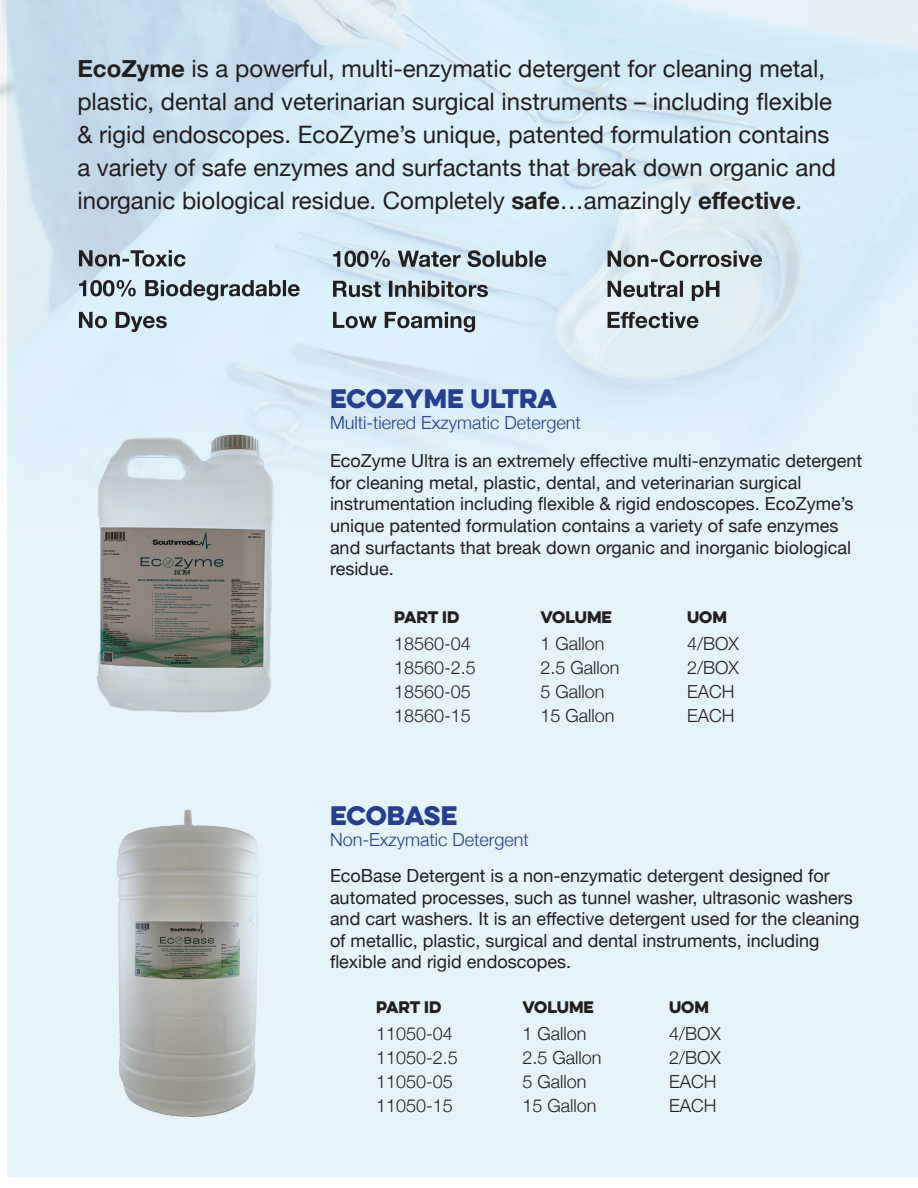
<style>
.page{position:relative;width:918px;height:1188px;background:#fff}
.page>*{position:absolute;margin:0;border:0;box-sizing:border-box;transform-origin:0 0}
.t1{font:24px/33px "Helvetica Neue";color:#231f20}
.t2{font:24px "Eveleth Clean";color:#253f8e}
.t3{font:18px/21.6px "Helvetica Neue";color:#231f20}
.t4{font:300 18px/24px "Helvetica Neue";color:#231f20}
.t5{font:300 18px "Helvetica Neue";color:#253f8e}
.t6{font:15px "Eveleth Clean";color:#231f20}
.s1{font-weight:700}
</style>
<div class="page">
<div style="left:7px;top:529px;width:911px;height:648px;background:#e5f3fb"></div>
<img style="left:80px;top:424px;width:206px;height:292px">
<img style="left:69px;top:792px;width:228px;height:332px">
<svg style="left:79px;top:250px;width:107px;height:17px"></svg>
<svg style="left:79px;top:280px;width:221px;height:21px"></svg>
<svg style="left:79px;top:312px;width:88px;height:20px"></svg>
<svg style="left:333px;top:250px;width:213px;height:17px"></svg>
<svg style="left:333px;top:281px;width:155px;height:16px"></svg>
<svg style="left:333px;top:312px;width:142px;height:20px"></svg>
<svg style="left:608px;top:250px;width:154px;height:17px"></svg>
<svg style="left:608px;top:281px;width:111px;height:20px"></svg>
<svg style="left:608px;top:312px;width:90px;height:16px"></svg>
<p class="t1" style="left:77px;top:54px;width:760px"><span class="s1">EcoZyme</span> is a powerful, multi-enzymatic detergent for cleaning metal, plastic, dental and veterinarian surgical instruments – including flexible &amp; rigid endoscopes. EcoZyme’s unique, patented formulation contains a variety of safe enzymes and surfactants that break down organic and inorganic biological residue. Completely <span class="s1">safe</span>…amazingly <span class="s1">effective</span>.</p>
<h1 class="t2" style="left:330px;top:380px;width:229px">ECOZYME ULTRA</h1>
<p class="t5" style="left:330px;top:409px;width:252px">Multi-tiered Exzymatic Detergent</p>
<p class="t3" style="left:330px;top:451px;width:534px">EcoZyme Ultra is an extremely effective multi-enzymatic detergent for cleaning metal, plastic, dental, and veterinarian surgical instrumentation including flexible &amp; rigid endoscopes. EcoZyme’s unique patented formulation contains a variety of safe enzymes and surfactants that break down organic and inorganic biological residue.</p>
<p class="t6" style="left:394px;top:606px;width:67px">PART ID</p>
<p class="t4" style="left:394px;top:631px;width:83px">18560-04<br>18560-2.5<br>18560-05<br>18560-15</p>
<p class="t6" style="left:541px;top:606px;width:73px">VOLUME</p>
<p class="t4" style="left:541px;top:631px;width:81px">1 Gallon<br>2.5 Gallon<br>5 Gallon<br>15 Gallon</p>
<h1 class="t2" style="left:330px;top:797px;width:129px">ECOBASE</h1>
<p class="t5" style="left:330px;top:825px;width:200px">Non-Exzymatic Detergent</p>
<p class="t6" style="left:687px;top:606px;width:41px">UOM</p>
<p class="t4" style="left:687px;top:631px;width:53px">4/BOX<br>2/BOX<br>EACH<br>EACH</p>
<p class="t3" style="left:330px;top:866px;width:531px">EcoBase Detergent is a non-enzymatic detergent designed for automated processes, such as tunnel washer, ultrasonic washers and cart washers. It is an effective detergent used for the cleaning of metallic, plastic, surgical and dental instruments, including flexible and rigid endoscopes.</p>
<p class="t6" style="left:376px;top:996px;width:67px">PART ID</p>
<p class="t4" style="left:376px;top:1020px;width:83px">11050-04<br>11050-2.5<br>11050-05<br>11050-15</p>
<p class="t6" style="left:523px;top:996px;width:73px">VOLUME</p>
<p class="t4" style="left:523px;top:1020px;width:81px">1 Gallon<br>2.5 Gallon<br>5 Gallon<br>15 Gallon</p>
<p class="t6" style="left:669px;top:996px;width:41px">UOM</p>
<p class="t4" style="left:669px;top:1020px;width:53px">4/BOX<br>2/BOX<br>EACH<br>EACH</p>
</div>
